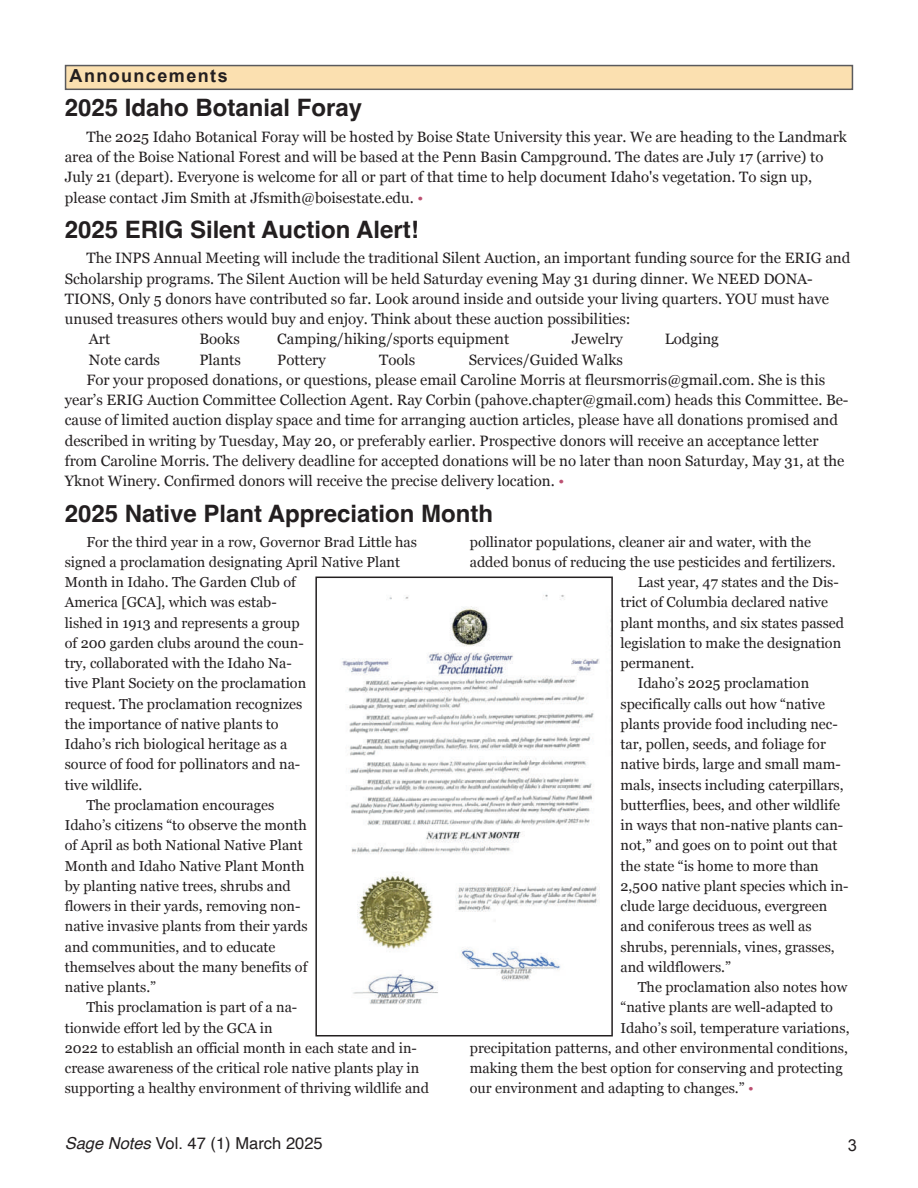
<style>
.page{position:relative;width:918px;height:1188px;background:#fff}
.page>*{position:absolute;margin:0;border:0;box-sizing:border-box;transform-origin:0 0}
.t1{font:700 24px "Helvetica";color:#231f20}
.t2{font:700 18px "Arial";letter-spacing:.08em;color:#231f20}
.t3{font:16.5px "Helvetica";color:#231f20}
.t4{font:16.5px "Arial";color:#231f20}
.t5{font:15px/20.2px "Georgia";color:#231f20}
.t6{font:14.4px "Georgia";color:#231f20}
.s1{color:#bc5172}
.s2{font-style:italic}
</style>
<div class="page">
<div style="left:66px;top:66px;width:786px;height:23px;background:#fbe0b0"></div>
<div style="left:65px;top:65px;width:788px;height:25px;border:2px solid #5a5a5d"></div>
<img style="left:341px;top:594px;width:259px;height:410px">
<div style="left:315px;top:577px;width:298px;height:459px;border:2px solid #231f20"></div>
<p class="t2" style="left:70px;top:66px;width:160px">Announcements</p>
<h1 class="t1" style="left:65px;top:98px;width:299px">2025 Idaho Botanial Foray</h1>
<p class="t5" style="left:65px;top:126px;width:784px;text-indent:22px">The 2025 Idaho Botanical Foray will be hosted by Boise State University this year. We are heading to the Landmark area of the Boise National Forest and will be based at the Penn Basin Campground. The dates are July 17 (arrive) to July 21 (depart). Everyone is welcome for all or part of that time to help document Idaho's vegetation. To sign up, please contact Jim Smith at Jfsmith@boisestate.edu. <span class="s1">•</span></p>
<h1 class="t1" style="left:65px;top:219px;width:355px">2025 ERIG Silent Auction Alert!</h1>
<p class="t5" style="left:86px;top:248px;width:766px">The INPS Annual Meeting will include the traditional Silent Auction, an important funding source for the ERIG and</p>
<p class="t5" style="left:65px;top:268px;width:750px">Scholarship programs. The Silent Auction will be held Saturday evening May 31 during dinner. We NEED DONA-</p>
<p class="t5" style="left:65px;top:288px;width:766px">TIONS, Only 5 donors have contributed so far. Look around inside and outside your living quarters. YOU must have</p>
<p class="t5" style="left:65px;top:309px;width:567px">unused treasures others would buy and enjoy. Think about these auction possibilities:</p>
<p class="t5" style="left:89px;top:329px;width:23px">Art</p>
<p class="t5" style="left:199px;top:329px;width:42px">Books</p>
<p class="t5" style="left:277px;top:329px;width:233px">Camping/hiking/sports equipment</p>
<p class="t5" style="left:572px;top:329px;width:53px">Jewelry</p>
<p class="t5" style="left:665px;top:329px;width:56px">Lodging</p>
<p class="t5" style="left:89px;top:349px;width:73px">Note cards</p>
<p class="t5" style="left:199px;top:349px;width:43px">Plants</p>
<p class="t5" style="left:277px;top:349px;width:50px">Pottery</p>
<p class="t5" style="left:379px;top:349px;width:38px">Tools</p>
<p class="t5" style="left:469px;top:349px;width:156px">Services/Guided Walks</p>
<p class="t5" style="left:86px;top:369px;width:740px">For your proposed donations, or questions, please email Caroline Morris at fleursmorris@gmail.com. She is this</p>
<p class="t5" style="left:65px;top:390px;width:785px">year’s ERIG Auction Committee Collection Agent. Ray Corbin (pahove.chapter@gmail.com) heads this Committee. Be-</p>
<p class="t5" style="left:65px;top:410px;width:775px">cause of limited auction display space and time for arranging auction articles, please have all donations promised and</p>
<p class="t5" style="left:65px;top:430px;width:755px">described in writing by Tuesday, May 20, or preferably earlier. Prospective donors will receive an acceptance letter</p>
<p class="t5" style="left:65px;top:450px;width:781px">from Caroline Morris. The delivery deadline for accepted donations will be no later than noon Saturday, May 31, at the</p>
<p class="t5" style="left:65px;top:471px;width:501px">Yknot Winery. Confirmed donors will receive the precise delivery location. <span class="s1">•</span></p>
<h1 class="t1" style="left:65px;top:504px;width:430px">2025 Native Plant Appreciation Month</h1>
<p class="t6" style="left:86px;top:534px;width:332px">For the third year in a row, Governor Brad Little has</p>
<p class="t6" style="left:65px;top:554px;width:337px">signed a proclamation designating April Native Plant</p>
<p class="t6" style="left:65px;top:574px;width:233px">Month in Idaho. The Garden Club of</p>
<p class="t6" style="left:65px;top:594px;width:213px">America [GCA], which was estab-</p>
<p class="t6" style="left:65px;top:615px;width:236px">lished in 1913 and represents a group</p>
<p class="t6" style="left:65px;top:635px;width:240px">of 200 garden clubs around the coun-</p>
<p class="t6" style="left:65px;top:655px;width:229px">try, collaborated with the Idaho Na-</p>
<p class="t6" style="left:65px;top:675px;width:243px">tive Plant Society on the proclamation</p>
<p class="t6" style="left:65px;top:696px;width:239px">request. The proclamation recognizes</p>
<p class="t6" style="left:65px;top:716px;width:215px">the importance of native plants to</p>
<p class="t6" style="left:65px;top:736px;width:224px">Idaho’s rich biological heritage as a</p>
<p class="t6" style="left:65px;top:756px;width:237px">source of food for pollinators and na-</p>
<p class="t6" style="left:65px;top:777px;width:79px">tive wildlife.</p>
<p class="t6" style="left:86px;top:797px;width:189px">The proclamation encourages</p>
<p class="t6" style="left:65px;top:817px;width:244px">Idaho’s citizens “to observe the month</p>
<p class="t6" style="left:65px;top:837px;width:239px">of April as both National Native Plant</p>
<p class="t6" style="left:65px;top:858px;width:241px">Month and Idaho Native Plant Month</p>
<p class="t6" style="left:65px;top:878px;width:228px">by planting native trees, shrubs and</p>
<p class="t6" style="left:65px;top:898px;width:237px">flowers in their yards, removing non-</p>
<p class="t6" style="left:65px;top:918px;width:244px">native invasive plants from their yards</p>
<p class="t6" style="left:65px;top:939px;width:212px">and communities, and to educate</p>
<p class="t6" style="left:65px;top:959px;width:244px">themselves about the many benefits of</p>
<p class="t6" style="left:65px;top:979px;width:93px">native plants.”</p>
<p class="t6" style="left:86px;top:999px;width:212px">This proclamation is part of a na-</p>
<p class="t6" style="left:65px;top:1020px;width:209px">tionwide effort led by the GCA in</p>
<p class="t6" style="left:65px;top:1040px;width:354px">2022 to establish an official month in each state and in-</p>
<p class="t6" style="left:65px;top:1060px;width:356px">crease awareness of the critical role native plants play in</p>
<p class="t6" style="left:65px;top:1080px;width:366px">supporting a healthy environment of thriving wildlife and</p>
<p class="t6" style="left:470px;top:534px;width:343px">pollinator populations, cleaner air and water, with the</p>
<p class="t6" style="left:470px;top:554px;width:367px">added bonus of reducing the use pesticides and fertilizers.</p>
<p class="t6" style="left:638px;top:574px;width:202px">Last year, 47 states and the Dis-</p>
<p class="t6" style="left:621px;top:594px;width:209px">trict of Columbia declared native</p>
<p class="t6" style="left:621px;top:615px;width:225px">plant months, and six states passed</p>
<p class="t6" style="left:621px;top:635px;width:222px">legislation to make the designation</p>
<p class="t6" style="left:621px;top:655px;width:75px">permanent.</p>
<p class="t6" style="left:638px;top:675px;width:173px">Idaho’s 2025 proclamation</p>
<p class="t6" style="left:621px;top:696px;width:206px">specifically calls out how “native</p>
<p class="t6" style="left:621px;top:716px;width:219px">plants provide food including nec-</p>
<p class="t6" style="left:621px;top:736px;width:207px">tar, pollen, seeds, and foliage for</p>
<p class="t6" style="left:621px;top:756px;width:222px">native birds, large and small mam-</p>
<p class="t6" style="left:621px;top:777px;width:225px">mals, insects including caterpillars,</p>
<p class="t6" style="left:621px;top:797px;width:221px">butterflies, bees, and other wildlife</p>
<p class="t6" style="left:621px;top:817px;width:224px">in ways that non-native plants can-</p>
<p class="t6" style="left:621px;top:837px;width:218px">not,” and goes on to point out that</p>
<p class="t6" style="left:621px;top:858px;width:200px">the state “is home to more than</p>
<p class="t6" style="left:621px;top:878px;width:230px">2,500 native plant species which in-</p>
<p class="t6" style="left:621px;top:898px;width:208px">clude large deciduous, evergreen</p>
<p class="t6" style="left:621px;top:918px;width:193px">and coniferous trees as well as</p>
<p class="t6" style="left:621px;top:939px;width:216px">shrubs, perennials, vines, grasses,</p>
<p class="t6" style="left:621px;top:959px;width:112px">and wildflowers.”</p>
<p class="t6" style="left:638px;top:979px;width:211px">The proclamation also notes how</p>
<p class="t6" style="left:621px;top:999px;width:214px">“native plants are well-adapted to</p>
<p class="t6" style="left:621px;top:1020px;width:231px">Idaho’s soil, temperature variations,</p>
<p class="t6" style="left:470px;top:1040px;width:380px">precipitation patterns, and other environmental conditions,</p>
<p class="t6" style="left:470px;top:1060px;width:375px">making them the best option for conserving and protecting</p>
<p class="t6" style="left:470px;top:1080px;width:286px">our environment and adapting to changes.” <span class="s1">•</span></p>
<p class="t3" style="left:65px;top:1136px;width:259px"><span class="s2">Sage Notes</span> Vol. 47 (1) March 2025</p>
<p class="t4" style="left:848px;top:1136px;width:11px">3</p>
</div>
